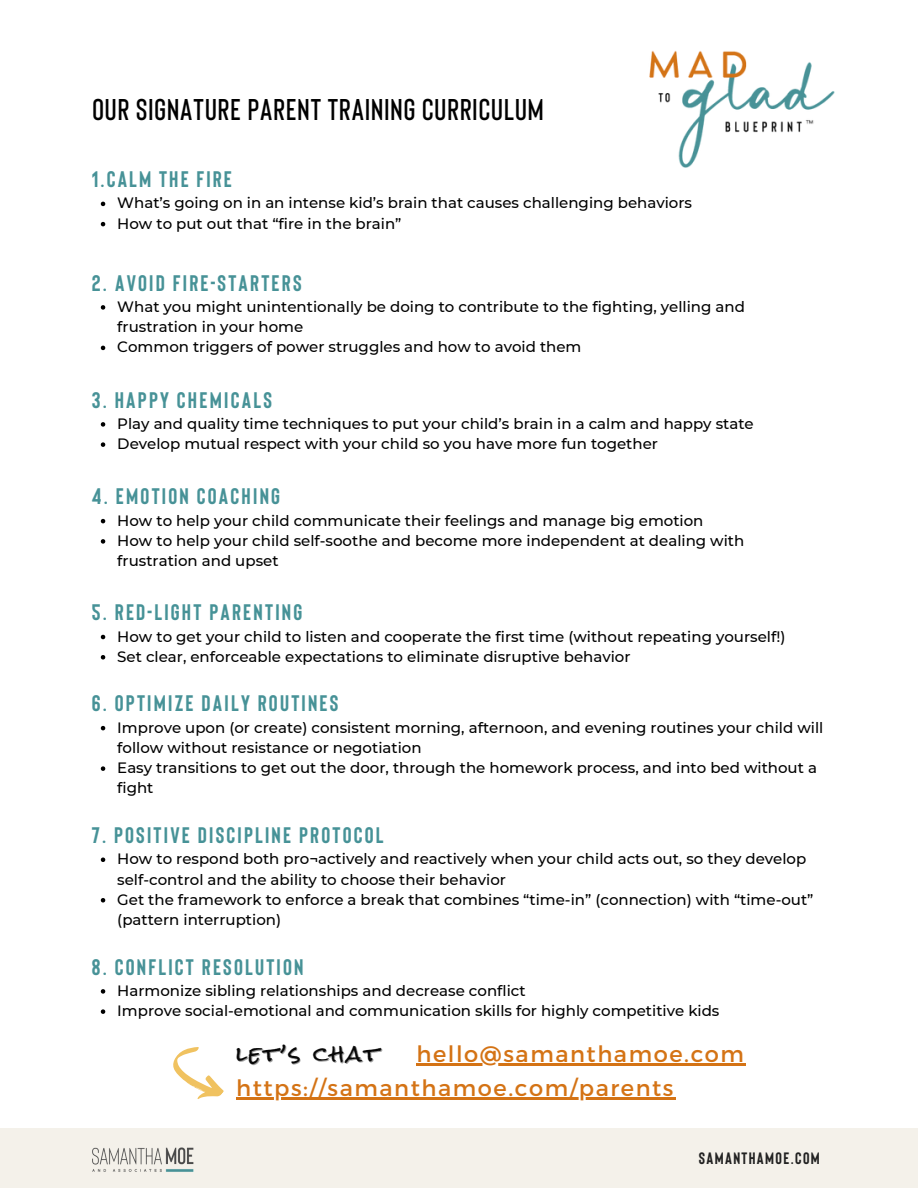
<style>
.page{position:relative;width:918px;height:1188px;background:#fff}
.page>*{position:absolute;margin:0;border:0;box-sizing:border-box;transform-origin:0 0}
.t1{font:600 30px "Bison";letter-spacing:.035em;color:#000}
.t2{font:700 22.5px "Bison";letter-spacing:.1em;color:#479297}
.t3{font:22.5px "Montserrat";letter-spacing:.07em;color:#d47315}
.t4{font:700 22.5px "Bison";letter-spacing:.1em;color:#469297}
.t5{font:21px "Rock Salt";letter-spacing:.095em;color:#070707}
.t6{font:700 16.5px "Bison";letter-spacing:.085em;color:#222}
.t7{font:500 15px/20.2px "Montserrat";color:#000}
</style>
<div class="page">
<svg style="left:101px;top:202px;width:4px;height:4px"></svg>
<svg style="left:101px;top:222px;width:4px;height:4px"></svg>
<svg style="left:101px;top:305px;width:4px;height:5px"></svg>
<svg style="left:101px;top:346px;width:4px;height:4px"></svg>
<svg style="left:101px;top:422px;width:4px;height:5px"></svg>
<svg style="left:101px;top:442px;width:4px;height:5px"></svg>
<svg style="left:101px;top:519px;width:4px;height:4px"></svg>
<svg style="left:101px;top:539px;width:4px;height:5px"></svg>
<svg style="left:101px;top:635px;width:4px;height:4px"></svg>
<svg style="left:101px;top:655px;width:4px;height:5px"></svg>
<svg style="left:101px;top:726px;width:4px;height:4px"></svg>
<svg style="left:101px;top:766px;width:4px;height:5px"></svg>
<svg style="left:101px;top:858px;width:4px;height:4px"></svg>
<svg style="left:101px;top:898px;width:4px;height:5px"></svg>
<svg style="left:101px;top:989px;width:4px;height:5px"></svg>
<svg style="left:101px;top:1009px;width:4px;height:5px"></svg>
<img style="left:649px;top:51px;width:186px;height:117px">
<div style="left:0;top:1128px;width:918px;height:60px;background:#f4f1ea"></div>
<img style="left:92px;top:1147px;width:102px;height:25px">
<svg style="left:173px;top:1047px;width:51px;height:52px"></svg>
<hr style="left:236px;top:1097px;width:439px;height:2px;background:#d47315">
<hr style="left:416px;top:1063px;width:330px;height:3px;background:#d47315">
<p class="t1" style="left:92px;top:90px;width:453px">OUR SIGNATURE PARENT TRAINING CURRICULUM</p>
<p class="t2" style="left:92px;top:165px;width:142px">1.CALM THE FIRE</p>
<p class="t7" style="left:117px;top:193px;width:576px">What’s going on in an intense kid’s brain that causes challenging behaviors</p>
<p class="t7" style="left:117px;top:213px;width:286px">How to put out that “fire in the brain”</p>
<p class="t2" style="left:92px;top:268px;width:211px">2. AVOID FIRE-STARTERS</p>
<p class="t7" style="left:117px;top:296px;width:629px">What you might unintentionally be doing to contribute to the fighting, yelling and frustration in your home</p>
<p class="t7" style="left:117px;top:337px;width:466px">Common triggers of power struggles and how to avoid them</p>
<p class="t2" style="left:92px;top:385px;width:182px">3. HAPPY CHEMICALS</p>
<p class="t7" style="left:117px;top:413px;width:638px">Play and quality time techniques to put your child’s brain in a calm and happy state</p>
<p class="t7" style="left:117px;top:434px;width:542px">Develop mutual respect with your child so you have more fun together</p>
<p class="t2" style="left:92px;top:482px;width:190px">4. EMOTION COACHING</p>
<p class="t7" style="left:117px;top:510px;width:588px">How to help your child communicate their feelings and manage big emotion</p>
<p class="t7" style="left:117px;top:530px;width:629px">How to help your child self-soothe and become more independent at dealing with frustration and upset</p>
<p class="t4" style="left:92px;top:598px;width:212px">5. RED-LIGHT PARENTING</p>
<p class="t7" style="left:117px;top:626px;width:670px">How to get your child to listen and cooperate the first time (without repeating yourself!)</p>
<p class="t7" style="left:117px;top:646px;width:515px">Set clear, enforceable expectations to eliminate disruptive behavior</p>
<p class="t2" style="left:92px;top:689px;width:248px">6. OPTIMIZE DAILY ROUTINES</p>
<p class="t7" style="left:117px;top:717px;width:708px">Improve upon (or create) consistent morning, afternoon, and evening routines your child will follow without resistance or negotiation</p>
<p class="t7" style="left:117px;top:758px;width:701px">Easy transitions to get out the door, through the homework process, and into bed without a fight</p>
<p class="t4" style="left:92px;top:820px;width:293px">7. POSITIVE DISCIPLINE PROTOCOL</p>
<p class="t7" style="left:117px;top:849px;width:691px">How to respond both pro¬actively and reactively when your child acts out, so they develop self-control and the ability to choose their behavior</p>
<p class="t7" style="left:117px;top:889px;width:698px">Get the framework to enforce a break that combines “time-in” (connection) with “time-out” (pattern interruption)</p>
<p class="t2" style="left:92px;top:952px;width:213px">8. CONFLICT RESOLUTION</p>
<p class="t7" style="left:117px;top:980px;width:410px">Harmonize sibling relationships and decrease conflict</p>
<p class="t7" style="left:117px;top:1001px;width:604px">Improve social-emotional and communication skills for highly competitive kids</p>
<p class="t5" style="left:236px;top:1043px;width:144px">LET’S CHAT</p>
<p class="t3" style="left:416px;top:1040px;width:329px">hello@samanthamoe.com</p>
<p class="t3" style="left:236px;top:1073px;width:439px">https://samanthamoe.com/parents</p>
<p class="t6" style="left:699px;top:1147px;width:123px">SAMANTHAMOE.COM</p>
</div>
